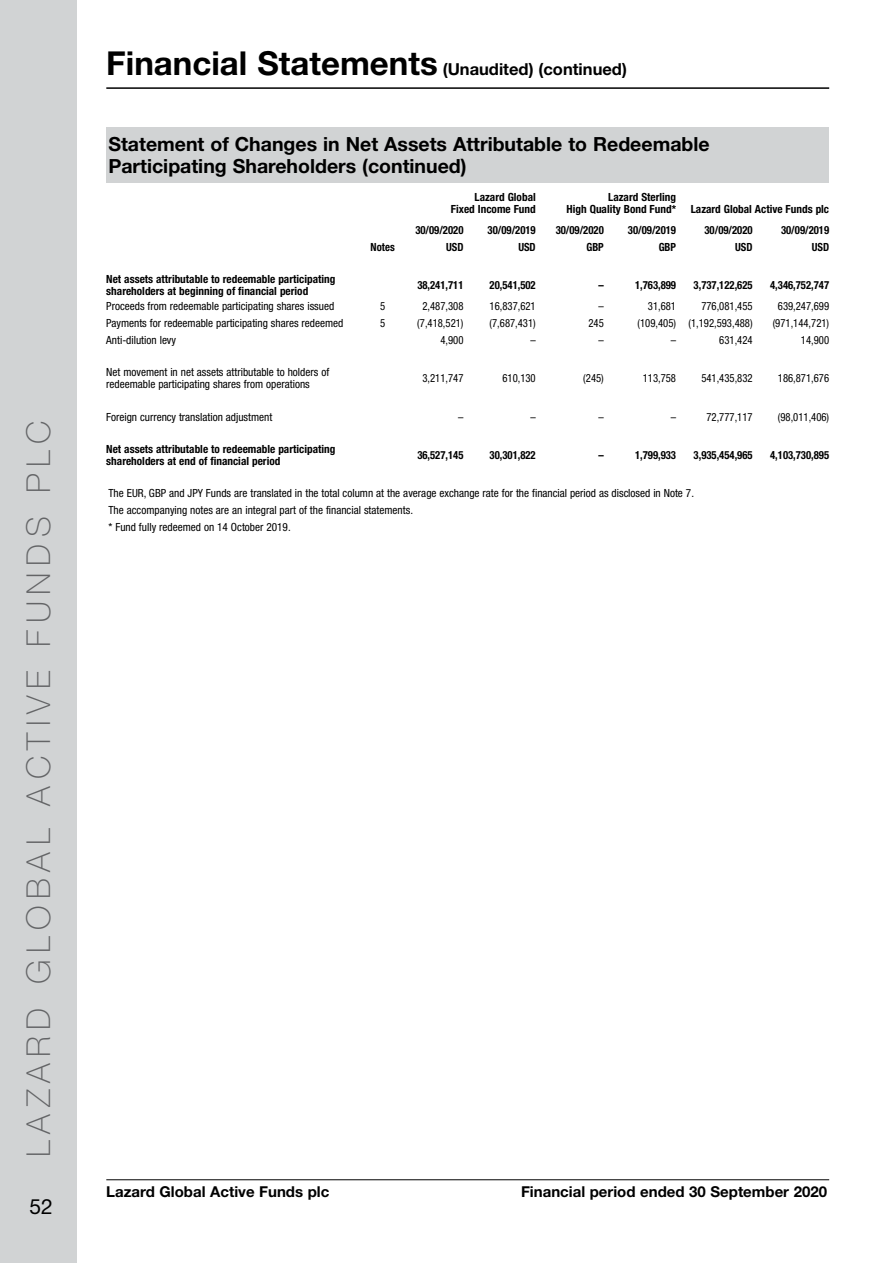
<style>
.page{position:relative;width:893px;height:1263px;background:#fff}
.page>*{position:absolute;margin:0;border:0;box-sizing:border-box;transform-origin:0 0}
.t1{font:100 33px "Helvetica Neue LT Std";letter-spacing:.2em;color:#636466}
.t2{font:21px "Helvetica Neue LT Std";color:#000}
.t3{font:700 19.5px/22.5px "Helvetica Neue LT Std";color:#000}
.t4{font:700 16.5px "Helvetica Neue LT Std";color:#000}
.t5{font:700 15px "Helvetica Neue LT Std";color:#000}
.t6{font:condensed 11.25px/17px "Helvetica Neue LT Std";color:#000}
.t7{font:700 condensed 11.25px/12px "Helvetica Neue LT Std";color:#000;text-align:right}
.t8{font:condensed 11.25px "Helvetica Neue LT Std";color:#000;scale:.95 1}
.t9{font:700 condensed 11.25px "Helvetica Neue LT Std";color:#000;scale:.95 1}
.s1{font-size:33px}
</style>
<div class="page">
<div style="left:0;top:0;width:77px;height:1263px;background:#d1d3d4"></div>
<hr style="left:106px;top:1179px;width:723px;height:1px;background:#000">
<hr style="left:106px;top:87px;width:723px;height:2px;background:#000">
<div style="left:106px;top:128px;width:723px;height:55px;background:#d1d3d4"></div>
<h1 class="t1" style="left:19px;top:1157px;width:738px;rotate:-90deg">LAZARD GLOBAL ACTIVE FUNDS PLC</h1>
<h2 class="t2" style="left:29px;top:1194px;width:25px">52</h2>
<h3 class="t4" style="left:106px;top:58px;width:522px"><span class="s1">Financial Statements</span> (Unaudited) (continued)</h3>
<h3 class="t3" style="left:108px;top:132px;width:603px">Statement of Changes in Net Assets Attributable to Redeemable<br>Participating Shareholders (continued)</h3>
<p class="t7" style="left:451px;top:190px;width:86px">Lazard Global<br>Fixed Income Fund</p>
<p class="t7" style="left:567px;top:190px;width:111px">Lazard Sterling<br>High Quality Bond Fund*</p>
<p class="t7" style="left:691px;top:202px;width:140px">Lazard Global Active Funds plc</p>
<p class="t9" style="left:415px;top:223px;width:52px">30/09/2020</p>
<p class="t9" style="left:488px;top:223px;width:52px">30/09/2019</p>
<p class="t9" style="left:556px;top:223px;width:52px">30/09/2020</p>
<p class="t9" style="left:628px;top:223px;width:52px">30/09/2019</p>
<p class="t9" style="left:704px;top:223px;width:52px">30/09/2020</p>
<p class="t9" style="left:781px;top:223px;width:52px">30/09/2019</p>
<p class="t9" style="left:371px;top:240px;width:27px">Notes</p>
<p class="t9" style="left:446px;top:240px;width:20px">USD</p>
<p class="t9" style="left:518px;top:240px;width:20px">USD</p>
<p class="t9" style="left:586px;top:240px;width:20px">GBP</p>
<p class="t9" style="left:659px;top:240px;width:20px">GBP</p>
<p class="t9" style="left:735px;top:240px;width:20px">USD</p>
<p class="t9" style="left:812px;top:240px;width:20px">USD</p>
<p class="t7" style="left:106px;top:273px;width:231px;text-align:left">Net assets attributable to redeemable participating shareholders at beginning of financial period</p>
<p class="t9" style="left:417px;top:278px;width:50px">38,241,711</p>
<p class="t9" style="left:490px;top:278px;width:50px">20,541,502</p>
<p class="t9" style="left:598px;top:278px;width:7px">–</p>
<p class="t9" style="left:635px;top:278px;width:45px">1,763,899</p>
<p class="t9" style="left:694px;top:278px;width:64px">3,737,122,625</p>
<p class="t9" style="left:770px;top:278px;width:64px">4,346,752,747</p>
<p class="t6" style="left:106px;top:298px;width:229px">Proceeds from redeemable participating shares issued</p>
<p class="t8" style="left:380px;top:300px;width:7px">5</p>
<p class="t8" style="left:422px;top:300px;width:45px">2,487,308</p>
<p class="t8" style="left:490px;top:300px;width:50px">16,837,621</p>
<p class="t8" style="left:598px;top:300px;width:7px">–</p>
<p class="t8" style="left:648px;top:300px;width:31px">31,681</p>
<p class="t8" style="left:701px;top:300px;width:56px">776,081,455</p>
<p class="t8" style="left:778px;top:300px;width:56px">639,247,699</p>
<p class="t6" style="left:106px;top:315px;width:239px">Payments for redeemable participating shares redeemed</p>
<p class="t8" style="left:380px;top:317px;width:7px">5</p>
<p class="t8" style="left:417px;top:317px;width:50px">(7,418,521)</p>
<p class="t8" style="left:490px;top:317px;width:50px">(7,687,431)</p>
<p class="t8" style="left:588px;top:317px;width:18px">245</p>
<p class="t8" style="left:638px;top:317px;width:123px">(109,405) (1,192,593,488)</p>
<p class="t8" style="left:773px;top:317px;width:61px">(971,144,721)</p>
<p class="t6" style="left:106px;top:332px;width:71px">Anti-dilution levy</p>
<p class="t8" style="left:440px;top:334px;width:26px">4,900</p>
<p class="t8" style="left:530px;top:334px;width:7px">–</p>
<p class="t8" style="left:598px;top:334px;width:7px">–</p>
<p class="t8" style="left:671px;top:334px;width:7px">–</p>
<p class="t8" style="left:719px;top:334px;width:37px">631,424</p>
<p class="t8" style="left:801px;top:334px;width:31px">14,900</p>
<p class="t6" style="left:106px;top:366px;width:224px;line-height:12px">Net movement in net assets attributable to holders of redeemable participating shares from operations</p>
<p class="t8" style="left:422px;top:372px;width:45px">3,211,747</p>
<p class="t8" style="left:502px;top:372px;width:37px">610,130</p>
<p class="t8" style="left:583px;top:372px;width:23px">(245)</p>
<p class="t8" style="left:643px;top:372px;width:37px">113,758</p>
<p class="t8" style="left:701px;top:372px;width:56px">541,435,832</p>
<p class="t8" style="left:778px;top:372px;width:55px">186,871,676</p>
<p class="t6" style="left:106px;top:408px;width:167px">Foreign currency translation adjustment</p>
<p class="t8" style="left:458px;top:410px;width:7px">–</p>
<p class="t8" style="left:530px;top:410px;width:7px">–</p>
<p class="t8" style="left:598px;top:410px;width:7px">–</p>
<p class="t8" style="left:671px;top:410px;width:7px">–</p>
<p class="t8" style="left:706px;top:410px;width:50px">72,777,117</p>
<p class="t8" style="left:778px;top:410px;width:56px">(98,011,406)</p>
<p class="t7" style="left:106px;top:443px;width:231px;text-align:left">Net assets attributable to redeemable participating shareholders at end of financial period</p>
<p class="t9" style="left:417px;top:448px;width:50px">36,527,145</p>
<p class="t9" style="left:490px;top:448px;width:50px">30,301,822</p>
<p class="t9" style="left:598px;top:448px;width:7px">–</p>
<p class="t9" style="left:635px;top:448px;width:45px">1,799,933</p>
<p class="t9" style="left:694px;top:448px;width:64px">3,935,454,965</p>
<p class="t9" style="left:770px;top:448px;width:64px">4,103,730,895</p>
<p class="t6" style="left:108px;top:485px;width:587px">The EUR, GBP and JPY Funds are translated in the total column at the average exchange rate for the financial period as disclosed in Note 7.<br>The accompanying notes are an integral part of the financial statements.<br>* Fund fully redeemed on 14 October 2019.</p>
<h3 class="t5" style="left:106px;top:1182px;width:225px">Lazard Global Active Funds plc</h3>
<h3 class="t5" style="left:521px;top:1182px;width:307px">Financial period ended 30 September 2020</h3>
</div>
